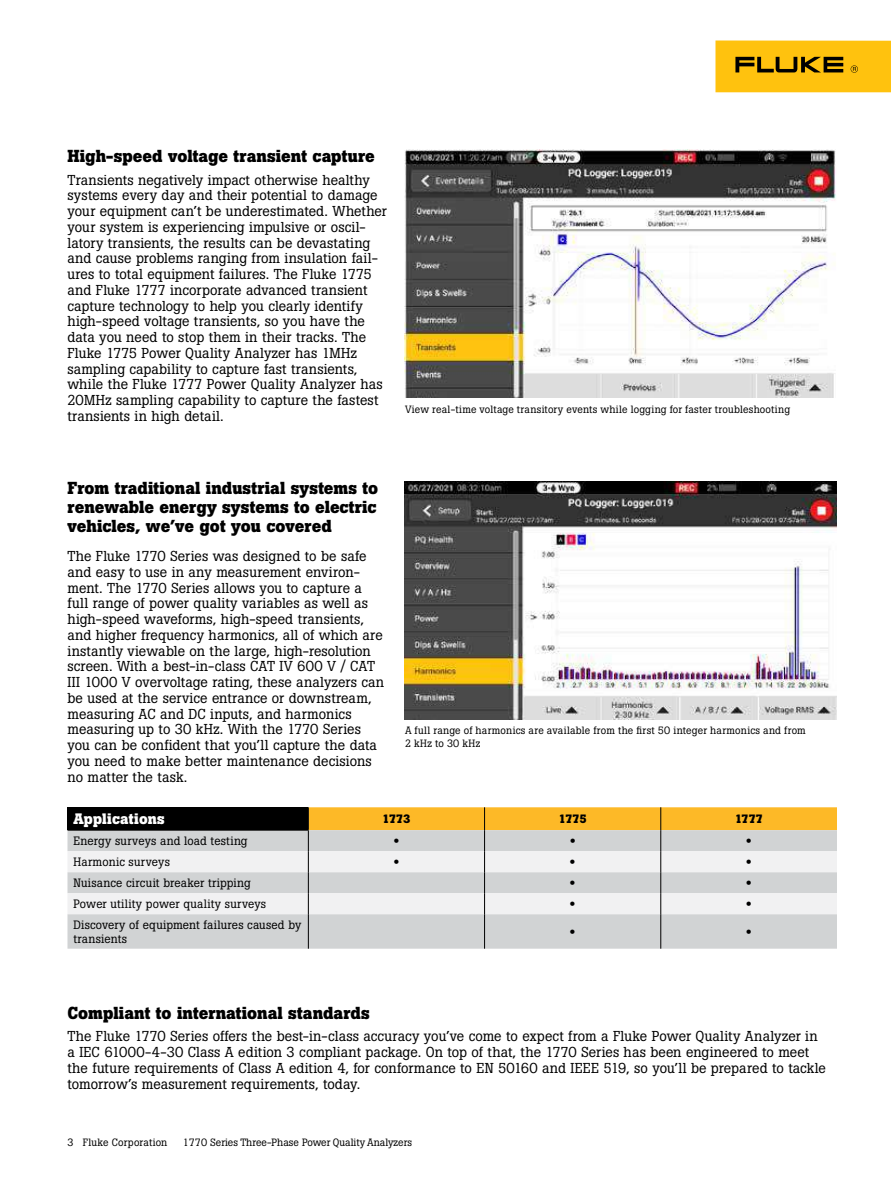
<style>
.page{position:relative;width:891px;height:1188px;background:#fff}
.page>*{position:absolute;margin:0;border:0;box-sizing:border-box;transform-origin:0 0}
.t1{font:700 17.25px/18.8px "Boton Pro";color:#000;text-align:justify}
.t2{font:700 15px "Boton Pro";letter-spacing:.01em;color:#fff}
.t3{font:14.25px/15.8px "Boton Pro";letter-spacing:.005em;color:#000}
.t4{font:12px/13.5px "Boton Pro";letter-spacing:.015em;color:#000}
.t5{font:700 12px "Boton Pro";letter-spacing:-.025em;color:#000}
.t6{font:12px "Helvetica Neue LT Pro";color:#000}
.t7{font:10.5px/12.6px "Boton Pro";letter-spacing:.015em;color:#000}
</style>
<div class="page">
<div style="left:716px;top:40px;width:175px;height:52px;background:#ffc20e"></div>
<svg style="left:735px;top:57px;width:108px;height:15px"></svg>
<svg style="left:851px;top:65px;width:7px;height:8px"></svg>
<img style="left:405px;top:149px;width:431px;height:248px">
<img style="left:405px;top:482px;width:432px;height:237px">
<div style="left:68px;top:807px;width:240px;height:23px;background:#000"></div>
<div style="left:68px;top:831px;width:769px;height:118px;background:#d1d3d4"></div>
<svg style="left:68px;top:851px;width:240px;height:63px;fill:#f1f1f2"></svg>
<svg style="left:308px;top:807px;width:529px;height:107px"></svg>
<hr style="left:308px;top:914px;width:1px;height:35px;background:#000">
<hr style="left:484px;top:914px;width:1px;height:35px;background:#000">
<hr style="left:660px;top:914px;width:1px;height:35px;background:#000">
<hr style="left:68px;top:830px;width:241px;height:1px;background:#000">
<p class="t1" style="left:68px;top:147px;width:309px">High-speed voltage transient capture</p>
<p class="t3" style="left:68px;top:172px;width:321px">Transients negatively impact otherwise healthy systems every day and their potential to damage your equipment can’t be underestimated. Whether your system is experiencing impulsive or oscil&shy;latory transients, the results can be devastating and cause problems ranging from insulation fail&shy;ures to total equipment failures. The Fluke 1775 and Fluke 1777 incorporate advanced transient capture technology to help you clearly identify high-speed voltage transients, so you have the data you need to stop them in their tracks. The Fluke 1775 Power Quality Analyzer has 1MHz sampling capability to capture fast transients, while the Fluke 1777 Power Quality Analyzer has 20MHz sampling capability to capture the fastest transients in high detail.</p>
<p class="t7" style="left:405px;top:403px;width:387px">View real-time voltage transitory events while logging for faster troubleshooting</p>
<p class="t1" style="left:68px;top:479px;width:312px">From traditional industrial systems to renewable energy systems to electric vehicles, we’ve got you covered</p>
<p class="t3" style="left:68px;top:548px;width:318px">The Fluke 1770 Series was designed to be safe and easy to use in any measurement environ&shy;ment. The 1770 Series allows you to capture a full range of power quality variables as well as high-speed waveforms, high-speed transients, and higher frequency harmonics, all of which are instantly viewable on the large, high-resolution screen. With a best-in-class CAT IV 600 V / CAT III 1000 V overvoltage rating, these analyzers can be used at the service entrance or downstream, measuring AC and DC inputs, and harmonics measuring up to 30 kHz. With the 1770 Series you can be confident that you’ll capture the data you need to make better maintenance decisions no matter the task.</p>
<p class="t7" style="left:405px;top:725px;width:402px">A full range of harmonics are available from the first 50 integer harmonics and from<br>2 kHz to 30 kHz</p>
<p class="t2" style="left:74px;top:809px;width:93px">Applications</p>
<p class="t5" style="left:382px;top:811px;width:30px">1773</p>
<p class="t5" style="left:558px;top:811px;width:30px">1775</p>
<p class="t5" style="left:735px;top:811px;width:30px">1777</p>
<p class="t4" style="left:73px;top:834px;width:175px">Energy surveys and load testing</p>
<p class="t6" style="left:393px;top:833px;width:7px">•</p>
<p class="t6" style="left:570px;top:833px;width:7px">•</p>
<p class="t6" style="left:746px;top:833px;width:7px">•</p>
<p class="t4" style="left:73px;top:855px;width:98px">Harmonic surveys</p>
<p class="t6" style="left:393px;top:854px;width:7px">•</p>
<p class="t6" style="left:570px;top:854px;width:7px">•</p>
<p class="t6" style="left:746px;top:854px;width:7px">•</p>
<p class="t4" style="left:73px;top:876px;width:179px">Nuisance circuit breaker tripping</p>
<p class="t6" style="left:570px;top:875px;width:7px">•</p>
<p class="t6" style="left:746px;top:875px;width:7px">•</p>
<p class="t4" style="left:73px;top:897px;width:194px">Power utility power quality surveys</p>
<p class="t6" style="left:570px;top:896px;width:7px">•</p>
<p class="t6" style="left:746px;top:896px;width:7px">•</p>
<p class="t4" style="left:73px;top:918px;width:229px">Discovery of equipment failures caused by transients</p>
<p class="t6" style="left:570px;top:924px;width:7px">•</p>
<p class="t6" style="left:746px;top:924px;width:7px">•</p>
<p class="t1" style="left:68px;top:1003px;width:304px">Compliant to international standards</p>
<p class="t3" style="left:68px;top:1028px;width:760px">The Fluke 1770 Series offers the best-in-class accuracy you’ve come to expect from a Fluke Power Quality Analyzer in a IEC 61000-4-30 Class A edition 3 compliant package. On top of that, the 1770 Series has been engineered to meet the future requirements of Class A edition 4, for conformance to EN 50160 and IEEE 519, so you’ll be prepared to tackle tomorrow’s measurement requirements, today.</p>
<p class="t7" style="left:68px;top:1136px;width:101px">3 Fluke Corporation</p>
<p class="t7" style="left:183px;top:1136px;width:231px">1770 Series Three-Phase Power Quality Analyzers</p>
</div>
